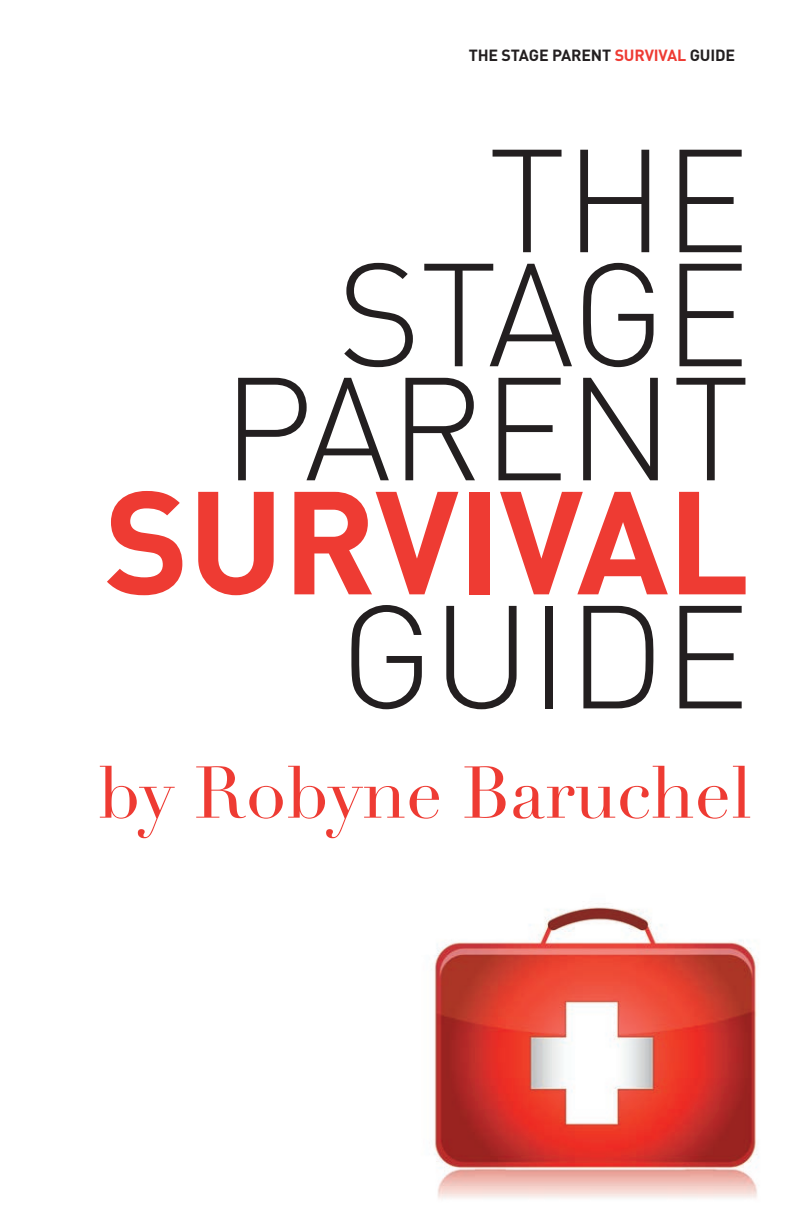
<style>
.page{position:relative;width:792px;height:1224px;background:#fff}
.page>*{position:absolute;margin:0;border:0;box-sizing:border-box;transform-origin:0 0}
.t1{font:300 144px/114px "DIN";letter-spacing:-.01em;color:#231f20;text-align:right}
.t2{font:700 144px "DIN";letter-spacing:-.01em;color:#ee3b33}
.t3{font:72px "Didot";color:#ee3b33}
.t4{font:700 16px "DIN";letter-spacing:-.01em;color:#231f20}
.s1{color:#ee3b33}
</style>
<div class="page">
<img style="left:434px;top:907px;width:325px;height:292px">
<p class="t4" style="left:469px;top:47px;width:268px">THE STAGE PARENT <span class="s1">SURVIVAL</span> GUIDE</p>
<h1 class="t1" style="left:222px;top:146px;width:529px">THE<br>STAGE<br>PARENT</h1>
<h1 class="t2" style="left:104px;top:460px;width:647px">SURVIVAL</h1>
<h1 class="t1" style="left:340px;top:602px;width:412px">GUIDE</h1>
<h2 class="t3" style="left:98px;top:750px;width:656px">by Robyne Baruchel</h2>
</div>
